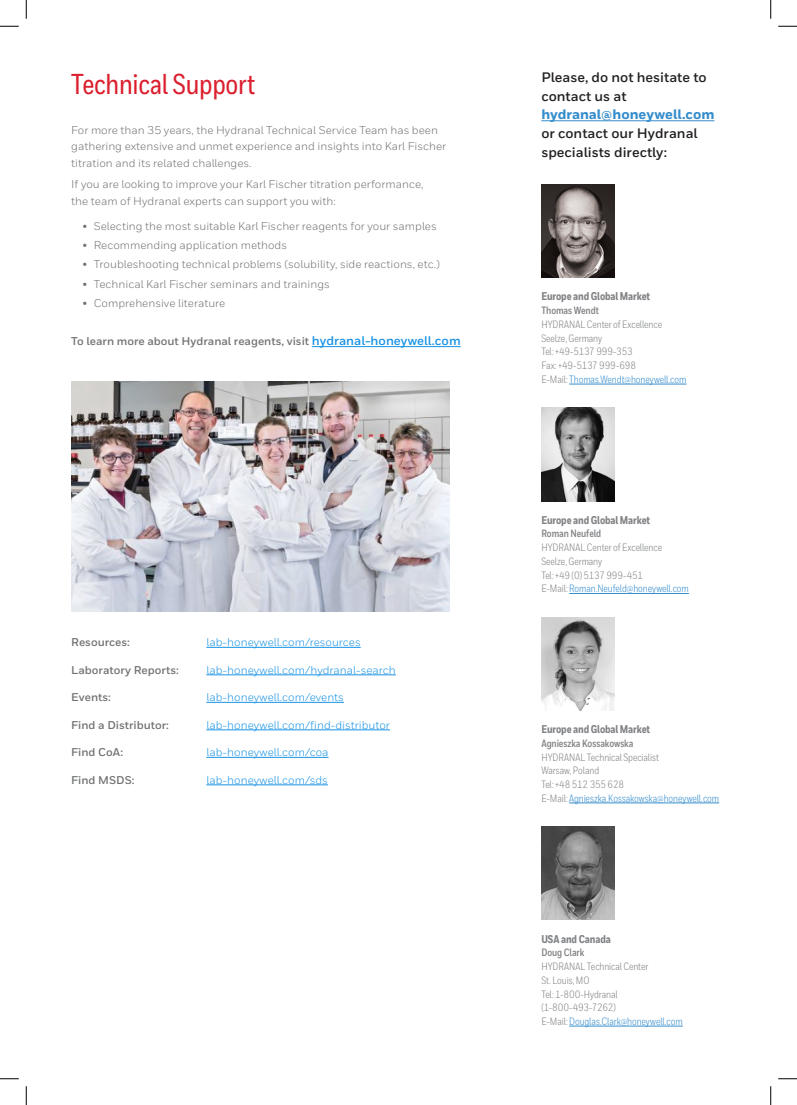
<style>
.page{position:relative;width:797px;height:1105px;background:#fff}
.page>*{position:absolute;margin:0;border:0;box-sizing:border-box;transform-origin:0 0}
.t1{font:500 28.75px "Honeywell Cond";letter-spacing:-.01em;color:#dc1f2e}
.t2{font:700 13.75px/18.8px "Honeywell Sans";color:#231f20}
.t3{font:800 13.75px "Honeywell Sans";color:#358dcc}
.t4{font:11.25px/16.2px "Honeywell Sans";color:#707173}
.t5{font:11.25px "Honeywell Sans";color:#1792e5}
.t6{font:700 11.25px "Honeywell Sans";color:#707173}
.t7{font:800 11.25px "Honeywell Cond";letter-spacing:-.01em;color:#808285}
.t8{font:10.62px/13.8px "Honeywell Cond";letter-spacing:-.01em;color:#808285}
.t9{font:700 10.62px "Honeywell Cond";letter-spacing:-.005em;color:#808285}
.s1{font-size:12.5px;color:#1792e5}
.s2{color:#358dcc}
</style>
<div class="page">
<hr style="left:312px;top:346px;width:149px;height:1px;background:#1792e5">
<img style="left:71px;top:381px;width:378px;height:230px">
<hr style="left:206px;top:647px;width:155px;height:1px;background:#1792e5">
<hr style="left:206px;top:674px;width:190px;height:1px;background:#1792e5">
<hr style="left:206px;top:702px;width:138px;height:1px;background:#1792e5">
<hr style="left:206px;top:729px;width:184px;height:1px;background:#1792e5">
<hr style="left:206px;top:757px;width:122px;height:1px;background:#1792e5">
<hr style="left:206px;top:784px;width:122px;height:1px;background:#1792e5">
<hr style="left:569px;top:384px;width:117px;height:1px;background:#358dcc">
<hr style="left:569px;top:593px;width:120px;height:1px;background:#358dcc">
<hr style="left:569px;top:803px;width:150px;height:1px;background:#358dcc">
<hr style="left:569px;top:1026px;width:113px;height:1px;background:#358dcc">
<img style="left:541px;top:185px;width:73px;height:93px">
<img style="left:541px;top:408px;width:73px;height:93px">
<img style="left:541px;top:617px;width:73px;height:93px">
<img style="left:541px;top:827px;width:73px;height:93px">
<hr style="left:541px;top:120px;width:173px;height:1px;background:#358dcc">
<svg style="left:0;top:25px;width:19px;height:2px"></svg>
<svg style="left:778px;top:25px;width:19px;height:2px"></svg>
<svg style="left:0;top:1078px;width:19px;height:1px"></svg>
<svg style="left:778px;top:1078px;width:19px;height:1px"></svg>
<svg style="left:25px;top:0;width:2px;height:19px"></svg>
<svg style="left:25px;top:1086px;width:2px;height:19px"></svg>
<svg style="left:770px;top:0;width:1px;height:19px"></svg>
<svg style="left:770px;top:1086px;width:1px;height:19px"></svg>
<h1 class="t1" style="left:71px;top:66px;width:185px">Technical Support</h1>
<p class="t4" style="left:71px;top:122px;width:376px">For more than 35 years, the Hydranal Technical Service Team has been gathering extensive and unmet experience and insights into Karl Fischer titration and its related challenges.</p>
<p class="t4" style="left:71px;top:176px;width:354px">If you are looking to improve your Karl Fischer titration performance, the team of Hydranal experts can support you with:</p>
<p class="t4" style="left:82px;top:218px;width:356px">• Selecting the most suitable Karl Fischer reagents for your samples</p>
<p class="t4" style="left:82px;top:237px;width:206px">• Recommending application methods</p>
<p class="t4" style="left:82px;top:256px;width:359px">• Troubleshooting technical problems (solubility, side reactions, etc.)</p>
<p class="t4" style="left:82px;top:276px;width:249px">• Technical Karl Fischer seminars and trainings</p>
<p class="t4" style="left:82px;top:295px;width:144px">• Comprehensive literature</p>
<p class="t6" style="left:71px;top:335px;width:391px">To learn more about Hydranal reagents, visit <span class="s1">hydranal-honeywell.com</span></p>
<p class="t6" style="left:71px;top:635px;width:60px">Resources:</p>
<p class="t5" style="left:206px;top:636px;width:156px">lab-honeywell.com/resources</p>
<p class="t6" style="left:71px;top:663px;width:109px">Laboratory Reports:</p>
<p class="t5" style="left:206px;top:663px;width:191px">lab-honeywell.com/hydranal-search</p>
<p class="t6" style="left:71px;top:690px;width:41px">Events:</p>
<p class="t5" style="left:206px;top:691px;width:139px">lab-honeywell.com/events</p>
<p class="t6" style="left:71px;top:718px;width:99px">Find a Distributor:</p>
<p class="t5" style="left:206px;top:718px;width:185px">lab-honeywell.com/find-distributor</p>
<p class="t6" style="left:71px;top:745px;width:53px">Find CoA:</p>
<p class="t5" style="left:206px;top:746px;width:124px">lab-honeywell.com/coa</p>
<p class="t6" style="left:71px;top:773px;width:65px">Find MSDS:</p>
<p class="t5" style="left:206px;top:773px;width:123px">lab-honeywell.com/sds</p>
<p class="t2" style="left:541px;top:68px;width:167px">Please, do not hesitate to contact us at</p>
<p class="t3" style="left:541px;top:106px;width:175px">hydranal@honeywell.com</p>
<p class="t2" style="left:541px;top:124px;width:158px">or contact our Hydranal specialists directly:</p>
<p class="t7" style="left:541px;top:290px;width:110px">Europe and Global Market</p>
<p class="t9" style="left:541px;top:304px;width:59px">Thomas Wendt</p>
<p class="t8" style="left:541px;top:317px;width:147px">HYDRANAL Center of Excellence<br>Seelze, Germany<br>Tel: +49-5137 999-353<br>Fax: +49-5137 999-698<br>E-Mail: <span class="s2">Thomas.Wendt@honeywell.com</span></p>
<p class="t7" style="left:541px;top:513px;width:110px">Europe and Global Market</p>
<p class="t9" style="left:541px;top:527px;width:62px">Roman Neufeld</p>
<p class="t8" style="left:541px;top:541px;width:149px">HYDRANAL Center of Excellence<br>Seelze, Germany<br>Tel: +49 (0) 5137 999-451<br>E-Mail: <span class="s2">Roman.Neufeld@honeywell.com</span></p>
<p class="t7" style="left:541px;top:722px;width:110px">Europe and Global Market</p>
<p class="t9" style="left:541px;top:737px;width:94px">Agnieszka Kossakowska</p>
<p class="t8" style="left:541px;top:750px;width:179px">HYDRANAL Technical Specialist<br>Warsaw, Poland<br>Tel: +48 512 355 628<br>E-Mail: <span class="s2">Agnieszka.Kossakowska@honeywell.com</span></p>
<p class="t7" style="left:541px;top:932px;width:71px">USA and Canada</p>
<p class="t9" style="left:541px;top:946px;width:45px">Doug Clark</p>
<p class="t8" style="left:541px;top:959px;width:143px">HYDRANAL Technical Center<br>St. Louis, MO<br>Tel: 1-800-Hydranal (1-800-493-7262)<br>E-Mail: <span class="s2">Douglas.Clark@honeywell.com</span></p>
</div>
